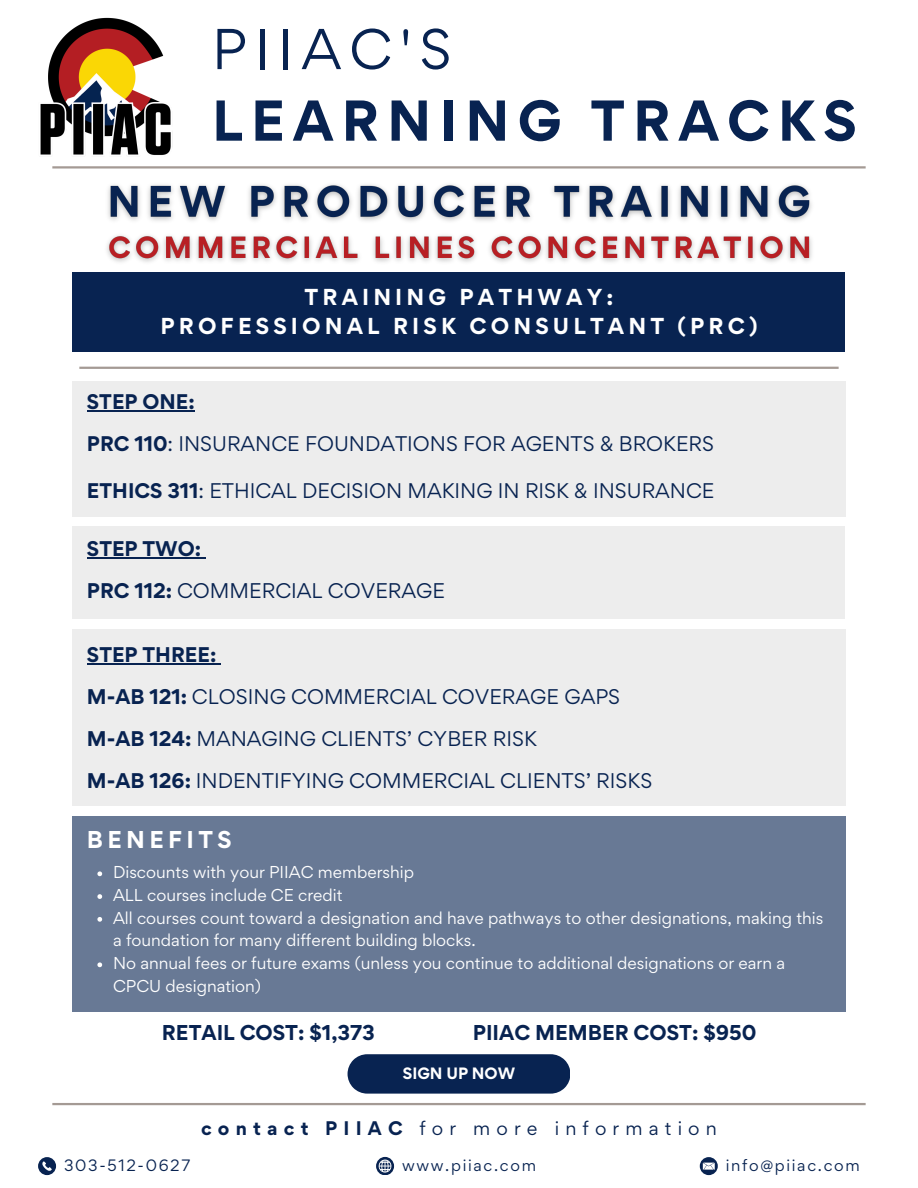
<style>
.page{position:relative;width:918px;height:1188px;background:#fff}
.page>*{position:absolute;margin:0;border:0;box-sizing:border-box;transform-origin:0 0}
.t1{font:700 51.3px/71.6px "Gordita";letter-spacing:.155em;color:#082351}
.t2{font:700 21.75px "Gordita";letter-spacing:.2em;color:#fff}
.t3{font:700 20.55px/28.8px "Gordita";letter-spacing:.2em;color:#fff;text-align:center}
.t4{font:700 19.2px "Gordita";color:#082351}
.t5{font:18.9px "Gordita";color:#082351}
.t6{font:700 18.9px "Gordita";color:#082351}
.t7{font:17.55px "Gordita";letter-spacing:.35em;color:#082351}
.t8{font:15.3px/22.8px "Gordita";color:#fff}
.t9{font:14.7px "Gordita";letter-spacing:.115em;color:#082351}
.t10{font:700 14.7px "Gordita";color:#fff}
.s1{font-weight:400}
.s2{font-weight:700}
</style>
<div class="page">
<hr style="left:79px;top:367px;width:760px;height:2px;background:#a49a94">
<img style="left:107px;top:184px;width:705px;height:78px">
<div style="left:73px;top:272px;width:772px;height:80px;background:#082351"></div>
<div style="left:73px;top:381px;width:772px;height:135px;background:#ededed"></div>
<hr style="left:87px;top:410px;width:108px;height:2px;background:#082351">
<div style="left:73px;top:816px;width:772px;height:196px;background:#687995"></div>
<svg style="left:97px;top:871px;width:5px;height:5px"></svg>
<svg style="left:97px;top:894px;width:5px;height:5px"></svg>
<svg style="left:97px;top:917px;width:5px;height:5px"></svg>
<svg style="left:97px;top:962px;width:5px;height:5px"></svg>
<div style="left:73px;top:630px;width:772px;height:176px;background:#ededed"></div>
<hr style="left:87px;top:663px;width:129px;height:2px;background:#082351">
<div style="left:73px;top:527px;width:772px;height:92px;background:#ededed"></div>
<hr style="left:87px;top:558px;width:114px;height:1px;background:#082351">
<hr style="left:52px;top:1103px;width:814px;height:2px;background:#a49a94">
<svg style="left:38px;top:1157px;width:18px;height:18px"></svg>
<img style="left:40px;top:17px;width:133px;height:138px">
<svg style="left:700px;top:1157px;width:18px;height:18px"></svg>
<svg style="left:376px;top:1157px;width:18px;height:18px"></svg>
<hr style="left:52px;top:166px;width:814px;height:3px;background:#a49a94">
<svg style="left:348px;top:1054px;width:222px;height:40px;background:#142d59"></svg>
<h4 class="t1" style="left:212px;top:13px;width:646px"><span class="s1">PIIAC'S<br></span>LEARNING TRACKS</h4>
<p class="t3" style="left:161px;top:283px;width:598px">TRAINING PATHWAY:<br>PROFESSIONAL RISK CONSULTANT (PRC)</p>
<h1 class="t6" style="left:87px;top:389px;width:109px">STEP ONE:</h1>
<h3 class="t5" style="left:87px;top:431px;width:629px"><span class="s2">PRC 110</span>: INSURANCE FOUNDATIONS FOR AGENTS &amp; BROKERS</h3>
<h4 class="t5" style="left:87px;top:478px;width:629px"><span class="s2">ETHICS 311</span>: ETHICAL DECISION MAKING IN RISK &amp; INSURANCE</h4>
<p class="t6" style="left:87px;top:536px;width:116px">STEP TWO:</p>
<p class="t5" style="left:87px;top:578px;width:360px"><span class="s2">PRC 112:</span> COMMERCIAL COVERAGE</p>
<h5 class="t6" style="left:87px;top:642px;width:131px">STEP THREE:</h5>
<h5 class="t5" style="left:87px;top:684px;width:535px"><span class="s2">M-AB 121:</span> CLOSING COMMERCIAL COVERAGE GAPS</h5>
<h5 class="t5" style="left:87px;top:726px;width:451px"><span class="s2">M-AB 124:</span> MANAGING CLIENTS’ CYBER RISK</h5>
<h3 class="t5" style="left:87px;top:768px;width:567px"><span class="s2">M-AB 126:</span> INDENTIFYING COMMERCIAL CLIENTS’ RISKS</h3>
<h5 class="t2" style="left:87px;top:825px;width:146px">BENEFITS</h5>
<h5 class="t8" style="left:113px;top:861px;width:302px">Discounts with your PIIAC membership</h5>
<h4 class="t8" style="left:113px;top:883px;width:231px">ALL courses include CE credit</h4>
<h5 class="t8" style="left:113px;top:906px;width:712px">All courses count toward a designation and have pathways to other designations, making this a foundation for many different building blocks.</h5>
<h4 class="t8" style="left:113px;top:952px;width:673px">No annual fees or future exams (unless you continue to additional designations or earn a<br>CPCU designation)</h4>
<p class="t4" style="left:162px;top:1019px;width:214px">RETAIL COST: $1,373</p>
<p class="t4" style="left:473px;top:1019px;width:285px">PIIAC MEMBER COST: $950</p>
<p class="t10" style="left:403px;top:1063px;width:114px">SIGN UP NOW</p>
<p class="t9" style="left:64px;top:1156px;width:128px">303-512-0627</p>
<p class="t7" style="left:201px;top:1117px;width:517px"><span class="s2">contact PIIAC</span> for more information</p>
<h6 class="t9" style="left:402px;top:1156px;width:136px">www.piiac.com</h6>
<p class="t9" style="left:726px;top:1156px;width:136px">info@piiac.com</p>
</div>
